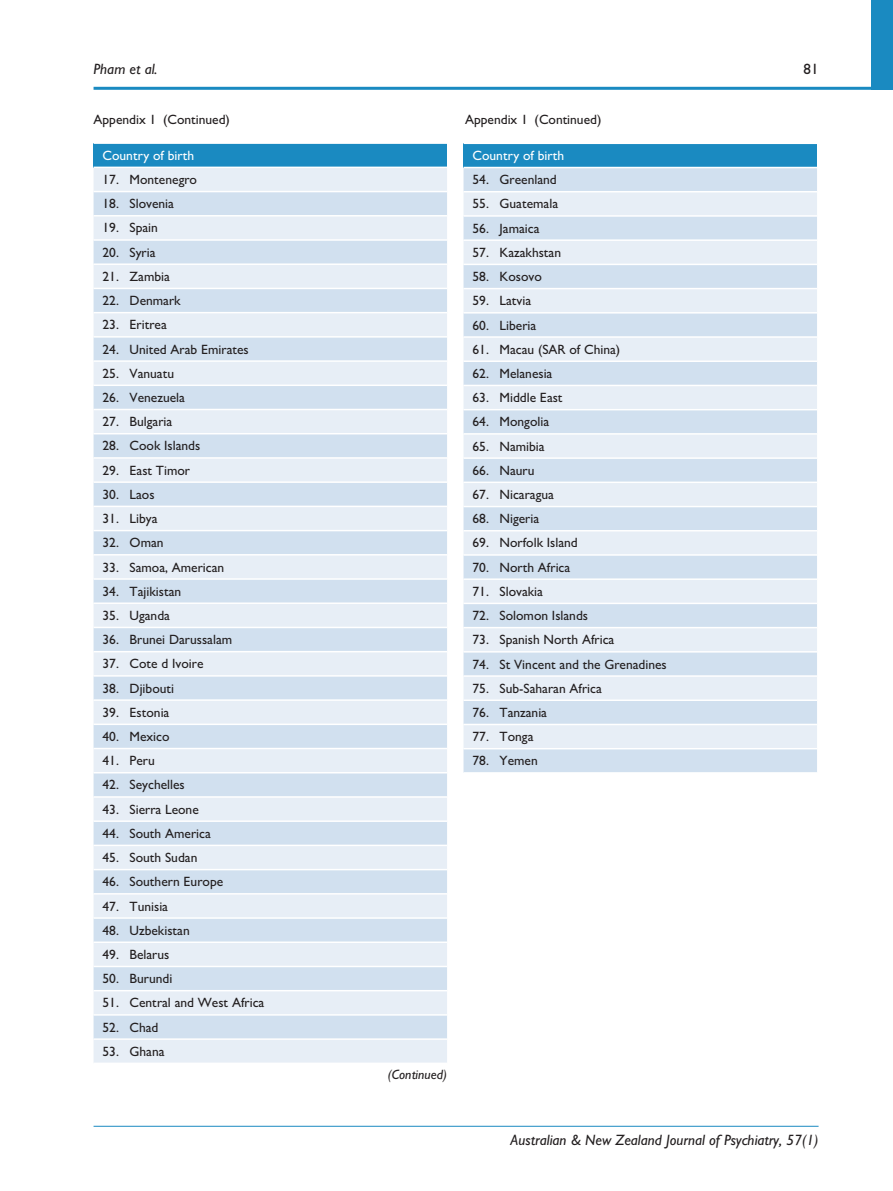
<style>
.page{position:relative;width:893px;height:1191px;background:#fff}
.page>*{position:absolute;margin:0;border:0;box-sizing:border-box;transform-origin:0 0}
.t1{font:italic 500 15px "Gill Sans MT Pro";color:#231f20}
.t2{font:500 15px "Gill Sans MT Pro";color:#231f20}
.t3{font:500 13.5px "Gill Sans MT Pro";color:#231f20}
.t4{font:13.5px "Gill Sans Std";color:#231f20}
.t5{font:500 13.5px "Gill Sans MT Pro";color:#fff}
.t6{font:italic 500 13.5px "Gill Sans MT Pro";color:#231f20}
</style>
<div class="page">
<hr style="left:94px;top:87px;width:799px;height:3px;background:#1a8ac1">
<div style="left:872px;top:0;width:21px;height:89px;background:#1a8ac1"></div>
<hr style="left:94px;top:1125px;width:725px;height:1px;background:#1a8ac1">
<div style="left:94px;top:143px;width:353px;height:24px;background:#1a8ac1"></div>
<div style="left:94px;top:168px;width:353px;height:894px;background:#e7eef6"></div>
<svg style="left:94px;top:192px;width:353px;height:846px;background:#dce7f2"></svg>
<hr style="left:94px;top:142px;width:353px;height:2px;background:#fff">
<hr style="left:94px;top:191px;width:353px;height:1px;background:#fff">
<hr style="left:94px;top:215px;width:353px;height:1px;background:#fff">
<hr style="left:94px;top:239px;width:353px;height:2px;background:#fff">
<hr style="left:94px;top:263px;width:353px;height:2px;background:#fff">
<hr style="left:94px;top:288px;width:353px;height:1px;background:#fff">
<hr style="left:94px;top:312px;width:353px;height:1px;background:#fff">
<hr style="left:94px;top:336px;width:353px;height:1px;background:#fff">
<hr style="left:94px;top:360px;width:353px;height:2px;background:#fff">
<hr style="left:94px;top:384px;width:353px;height:2px;background:#fff">
<hr style="left:94px;top:409px;width:353px;height:1px;background:#fff">
<hr style="left:94px;top:433px;width:353px;height:1px;background:#fff">
<hr style="left:94px;top:457px;width:353px;height:2px;background:#fff">
<hr style="left:94px;top:481px;width:353px;height:2px;background:#fff">
<hr style="left:94px;top:505px;width:353px;height:2px;background:#fff">
<hr style="left:94px;top:530px;width:353px;height:1px;background:#fff">
<hr style="left:94px;top:554px;width:353px;height:1px;background:#fff">
<hr style="left:94px;top:578px;width:353px;height:2px;background:#fff">
<hr style="left:94px;top:602px;width:353px;height:2px;background:#fff">
<hr style="left:94px;top:626px;width:353px;height:2px;background:#fff">
<hr style="left:94px;top:651px;width:353px;height:1px;background:#fff">
<hr style="left:94px;top:675px;width:353px;height:1px;background:#fff">
<hr style="left:94px;top:699px;width:353px;height:2px;background:#fff">
<hr style="left:94px;top:723px;width:353px;height:2px;background:#fff">
<hr style="left:94px;top:748px;width:353px;height:1px;background:#fff">
<hr style="left:94px;top:772px;width:353px;height:1px;background:#fff">
<hr style="left:94px;top:796px;width:353px;height:1px;background:#fff">
<hr style="left:94px;top:820px;width:353px;height:2px;background:#fff">
<hr style="left:94px;top:844px;width:353px;height:2px;background:#fff">
<hr style="left:94px;top:869px;width:353px;height:1px;background:#fff">
<hr style="left:94px;top:893px;width:353px;height:1px;background:#fff">
<hr style="left:94px;top:917px;width:353px;height:1px;background:#fff">
<hr style="left:94px;top:941px;width:353px;height:2px;background:#fff">
<hr style="left:94px;top:965px;width:353px;height:2px;background:#fff">
<hr style="left:94px;top:990px;width:353px;height:1px;background:#fff">
<hr style="left:94px;top:1014px;width:353px;height:1px;background:#fff">
<hr style="left:94px;top:1038px;width:353px;height:1px;background:#fff">
<div style="left:464px;top:143px;width:353px;height:24px;background:#1a8ac1"></div>
<div style="left:464px;top:168px;width:353px;height:604px;background:#d1e0ef"></div>
<svg style="left:464px;top:192px;width:353px;height:556px;background:#dce7f2"></svg>
<hr style="left:464px;top:143px;width:353px;height:1px;background:#fff">
<hr style="left:464px;top:191px;width:353px;height:1px;background:#fff">
<hr style="left:464px;top:215px;width:353px;height:2px;background:#fff">
<hr style="left:464px;top:239px;width:353px;height:2px;background:#fff">
<hr style="left:464px;top:264px;width:353px;height:1px;background:#fff">
<hr style="left:464px;top:288px;width:353px;height:1px;background:#fff">
<hr style="left:464px;top:312px;width:353px;height:1px;background:#fff">
<hr style="left:464px;top:336px;width:353px;height:2px;background:#fff">
<hr style="left:464px;top:360px;width:353px;height:2px;background:#fff">
<hr style="left:464px;top:385px;width:353px;height:1px;background:#fff">
<hr style="left:464px;top:409px;width:353px;height:1px;background:#fff">
<hr style="left:464px;top:433px;width:353px;height:1px;background:#fff">
<hr style="left:464px;top:457px;width:353px;height:2px;background:#fff">
<hr style="left:464px;top:481px;width:353px;height:2px;background:#fff">
<hr style="left:464px;top:506px;width:353px;height:1px;background:#fff">
<hr style="left:464px;top:530px;width:353px;height:1px;background:#fff">
<hr style="left:464px;top:554px;width:353px;height:2px;background:#fff">
<hr style="left:464px;top:578px;width:353px;height:2px;background:#fff">
<hr style="left:464px;top:602px;width:353px;height:2px;background:#fff">
<hr style="left:464px;top:627px;width:353px;height:1px;background:#fff">
<hr style="left:464px;top:651px;width:353px;height:1px;background:#fff">
<hr style="left:464px;top:675px;width:353px;height:2px;background:#fff">
<hr style="left:464px;top:699px;width:353px;height:2px;background:#fff">
<hr style="left:464px;top:723px;width:353px;height:2px;background:#fff">
<hr style="left:464px;top:748px;width:353px;height:1px;background:#fff">
<p class="t1" style="left:94px;top:60px;width:66px">Pham et al.</p>
<p class="t2" style="left:804px;top:60px;width:16px">81</p>
<p class="t4" style="left:94px;top:112px;width:138px">Appendix 1 (Continued)</p>
<p class="t4" style="left:465px;top:112px;width:138px">Appendix 1 (Continued)</p>
<p class="t5" style="left:103px;top:147px;width:93px">Country of birth</p>
<p class="t3" style="left:103px;top:171px;width:96px">17. Montenegro</p>
<p class="t3" style="left:103px;top:196px;width:73px">18. Slovenia</p>
<p class="t3" style="left:103px;top:220px;width:57px">19. Spain</p>
<p class="t3" style="left:103px;top:244px;width:55px">20. Syria</p>
<p class="t3" style="left:103px;top:268px;width:69px">21. Zambia</p>
<p class="t3" style="left:103px;top:292px;width:80px">22. Denmark</p>
<p class="t3" style="left:103px;top:317px;width:66px">23. Eritrea</p>
<p class="t3" style="left:103px;top:341px;width:148px">24. United Arab Emirates</p>
<p class="t3" style="left:103px;top:365px;width:73px">25. Vanuatu</p>
<p class="t3" style="left:103px;top:389px;width:84px">26. Venezuela</p>
<p class="t3" style="left:103px;top:413px;width:71px">27. Bulgaria</p>
<p class="t3" style="left:103px;top:438px;width:99px">28. Cook Islands</p>
<p class="t3" style="left:103px;top:462px;width:89px">29. East Timor</p>
<p class="t3" style="left:103px;top:486px;width:54px">30. Laos</p>
<p class="t3" style="left:103px;top:510px;width:56px">31. Libya</p>
<p class="t3" style="left:103px;top:535px;width:63px">32. Oman</p>
<p class="t3" style="left:103px;top:559px;width:123px">33. Samoa, American</p>
<p class="t3" style="left:103px;top:583px;width:80px">34. Tajikistan</p>
<p class="t3" style="left:103px;top:607px;width:69px">35. Uganda</p>
<p class="t3" style="left:103px;top:631px;width:131px">36. Brunei Darussalam</p>
<p class="t3" style="left:103px;top:656px;width:102px">37. Cote d Ivoire</p>
<p class="t3" style="left:103px;top:680px;width:73px">38. Djibouti</p>
<p class="t3" style="left:103px;top:704px;width:68px">39. Estonia</p>
<p class="t3" style="left:103px;top:728px;width:69px">40. Mexico</p>
<p class="t3" style="left:103px;top:752px;width:54px">41. Peru</p>
<p class="t3" style="left:103px;top:777px;width:84px">42. Seychelles</p>
<p class="t3" style="left:103px;top:801px;width:98px">43. Sierra Leone</p>
<p class="t3" style="left:103px;top:825px;width:110px">44. South America</p>
<p class="t3" style="left:103px;top:849px;width:96px">45. South Sudan</p>
<p class="t3" style="left:103px;top:873px;width:122px">46. Southern Europe</p>
<p class="t3" style="left:103px;top:898px;width:67px">47. Tunisia</p>
<p class="t3" style="left:103px;top:922px;width:89px">48. Uzbekistan</p>
<p class="t3" style="left:103px;top:946px;width:68px">49. Belarus</p>
<p class="t3" style="left:103px;top:970px;width:71px">50. Burundi</p>
<p class="t3" style="left:103px;top:994px;width:163px">51. Central and West Africa</p>
<p class="t3" style="left:103px;top:1019px;width:57px">52. Chad</p>
<p class="t3" style="left:103px;top:1043px;width:64px">53. Ghana</p>
<p class="t5" style="left:472px;top:147px;width:93px">Country of birth</p>
<p class="t3" style="left:472px;top:172px;width:86px">54. Greenland</p>
<p class="t3" style="left:472px;top:196px;width:87px">55. Guatemala</p>
<p class="t3" style="left:472px;top:220px;width:68px">56. Jamaica</p>
<p class="t3" style="left:472px;top:244px;width:90px">57. Kazakhstan</p>
<p class="t3" style="left:472px;top:268px;width:71px">58. Kosovo</p>
<p class="t3" style="left:472px;top:293px;width:60px">59. Latvia</p>
<p class="t3" style="left:472px;top:317px;width:65px">60. Liberia</p>
<p class="t3" style="left:472px;top:341px;width:149px">61. Macau (SAR of China)</p>
<p class="t3" style="left:472px;top:365px;width:81px">62. Melanesia</p>
<p class="t3" style="left:472px;top:389px;width:92px">63. Middle East</p>
<p class="t3" style="left:472px;top:414px;width:78px">64. Mongolia</p>
<p class="t3" style="left:472px;top:438px;width:74px">65. Namibia</p>
<p class="t3" style="left:472px;top:462px;width:64px">66. Nauru</p>
<p class="t3" style="left:472px;top:486px;width:83px">67. Nicaragua</p>
<p class="t3" style="left:472px;top:510px;width:68px">68. Nigeria</p>
<p class="t3" style="left:472px;top:535px;width:107px">69. Norfolk Island</p>
<p class="t3" style="left:472px;top:559px;width:99px">70. North Africa</p>
<p class="t3" style="left:472px;top:583px;width:72px">71. Slovakia</p>
<p class="t3" style="left:472px;top:607px;width:117px">72. Solomon Islands</p>
<p class="t3" style="left:472px;top:631px;width:143px">73. Spanish North Africa</p>
<p class="t3" style="left:472px;top:656px;width:196px">74. St Vincent and the Grenadines</p>
<p class="t3" style="left:472px;top:680px;width:131px">75. Sub-Saharan Africa</p>
<p class="t3" style="left:472px;top:704px;width:76px">76. Tanzania</p>
<p class="t3" style="left:472px;top:728px;width:62px">77. Tonga</p>
<p class="t3" style="left:472px;top:753px;width:67px">78. Yemen</p>
<p class="t6" style="left:388px;top:1066px;width:61px">(Continued)</p>
<p class="t1" style="left:511px;top:1130px;width:309px">Australian &amp; New Zealand Journal of Psychiatry, 57(1)</p>
</div>
